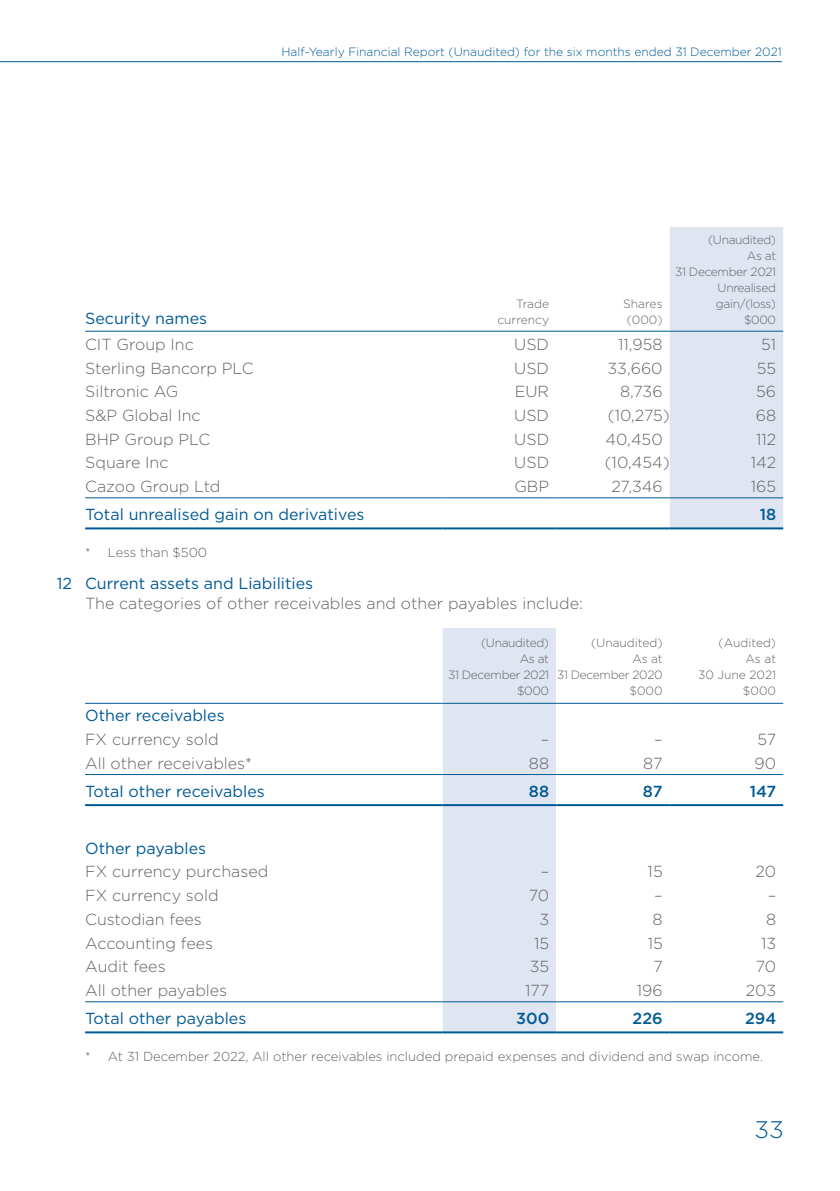
<style>
.page{position:relative;width:840px;height:1191px;background:#fff}
.page>*{position:absolute;margin:0;border:0;box-sizing:border-box;transform-origin:0 0}
.t1{font:300 24px "Gotham";color:#005a96}
.t2{font:300 16px "Gotham";color:#636366}
.t3{font:16px "Gotham";color:#005a96}
.t4{font:500 16px "Gotham";color:#005a96}
.t5{font:300 13px "Gotham";color:#636366}
.t6{font:300 12px/16px "Gotham";letter-spacing:-.03em;color:#636366;text-align:right}
.t7{font:300 12px "Gotham";color:#005a96}
.t8{font:300 12px/16px "Gotham";color:#636366;text-align:right}
</style>
<div class="page">
<hr style="left:0;top:61px;width:781px;height:1px;background:#005a96">
<svg style="left:442px;top:330px;width:227px;height:169px"></svg>
<div style="left:669px;top:227px;width:113px;height:300px;background:#dfe5f1"></div>
<hr style="left:85px;top:331px;width:357px;height:1px;background:#005a96">
<hr style="left:442px;top:331px;width:114px;height:1px;background:#005a96">
<hr style="left:556px;top:331px;width:113px;height:1px;background:#005a96">
<hr style="left:669px;top:331px;width:113px;height:1px;background:#005a96">
<hr style="left:85px;top:497px;width:357px;height:1px;background:#005a96">
<hr style="left:442px;top:497px;width:114px;height:1px;background:#005a96">
<hr style="left:556px;top:497px;width:113px;height:1px;background:#005a96">
<hr style="left:669px;top:497px;width:113px;height:1px;background:#005a96">
<hr style="left:85px;top:527px;width:357px;height:2px;background:#005a96">
<hr style="left:442px;top:527px;width:114px;height:2px;background:#005a96">
<hr style="left:556px;top:527px;width:113px;height:2px;background:#005a96">
<hr style="left:669px;top:527px;width:113px;height:2px;background:#005a96">
<div style="left:442px;top:628px;width:114px;height:403px;background:#dfe5f1"></div>
<svg style="left:556px;top:702px;width:226px;height:301px"></svg>
<svg style="left:669px;top:704px;width:113px;height:299px"></svg>
<div style="left:669px;top:727px;width:113px;height:24px;background:#fff"></div>
<div style="left:669px;top:907px;width:113px;height:23px;background:#fff"></div>
<hr style="left:442px;top:703px;width:114px;height:1px;background:#005a96">
<hr style="left:556px;top:703px;width:113px;height:1px;background:#005a96">
<hr style="left:669px;top:703px;width:113px;height:1px;background:#005a96">
<hr style="left:85px;top:703px;width:357px;height:1px;background:#005a96">
<hr style="left:85px;top:774px;width:357px;height:1px;background:#005a96">
<hr style="left:442px;top:774px;width:114px;height:1px;background:#005a96">
<hr style="left:556px;top:774px;width:113px;height:1px;background:#005a96">
<hr style="left:669px;top:774px;width:113px;height:1px;background:#005a96">
<hr style="left:85px;top:804px;width:357px;height:2px;background:#005a96">
<hr style="left:442px;top:804px;width:114px;height:2px;background:#005a96">
<hr style="left:556px;top:804px;width:113px;height:2px;background:#005a96">
<hr style="left:669px;top:804px;width:113px;height:2px;background:#005a96">
<hr style="left:85px;top:1001px;width:357px;height:1px;background:#005a96">
<hr style="left:442px;top:1001px;width:114px;height:1px;background:#005a96">
<hr style="left:556px;top:1001px;width:113px;height:1px;background:#005a96">
<hr style="left:669px;top:1001px;width:113px;height:1px;background:#005a96">
<hr style="left:85px;top:1031px;width:357px;height:2px;background:#005a96">
<hr style="left:442px;top:1031px;width:114px;height:2px;background:#005a96">
<hr style="left:556px;top:1031px;width:113px;height:2px;background:#005a96">
<hr style="left:669px;top:1031px;width:113px;height:2px;background:#005a96">
<p class="t3" style="left:85px;top:309px;width:123px">Security names</p>
<p class="t7" style="left:281px;top:45px;width:501px">Half-Yearly Financial Report (Unaudited) for the six months ended 31 December 2021</p>
<p class="t8" style="left:497px;top:296px;width:53px">Trade currency</p>
<p class="t8" style="left:622px;top:296px;width:41px;text-align:left">Shares (000)</p>
<p class="t6" style="left:674px;top:232px;width:102px">(Unaudited)<br>As at<br>31 December 2021<br>Unrealised gain/(loss)<br>$000</p>
<p class="t2" style="left:85px;top:335px;width:110px">CIT Group Inc</p>
<p class="t2" style="left:514px;top:335px;width:36px">USD</p>
<p class="t2" style="left:618px;top:335px;width:46px">11,958</p>
<p class="t2" style="left:760px;top:335px;width:17px">51</p>
<p class="t2" style="left:85px;top:359px;width:170px">Sterling Bancorp PLC</p>
<p class="t2" style="left:514px;top:359px;width:36px">USD</p>
<p class="t2" style="left:607px;top:359px;width:57px">33,660</p>
<p class="t2" style="left:756px;top:359px;width:21px">55</p>
<p class="t2" style="left:85px;top:383px;width:95px">Siltronic AG</p>
<p class="t2" style="left:514px;top:383px;width:36px">EUR</p>
<p class="t2" style="left:619px;top:383px;width:44px">8,736</p>
<p class="t2" style="left:755px;top:383px;width:21px">56</p>
<p class="t2" style="left:85px;top:406px;width:117px">S&amp;P Global Inc</p>
<p class="t2" style="left:514px;top:406px;width:36px">USD</p>
<p class="t2" style="left:607px;top:406px;width:63px">(10,275)</p>
<p class="t2" style="left:755px;top:406px;width:22px">68</p>
<p class="t2" style="left:85px;top:430px;width:126px">BHP Group PLC</p>
<p class="t2" style="left:514px;top:430px;width:36px">USD</p>
<p class="t2" style="left:605px;top:430px;width:59px">40,450</p>
<p class="t2" style="left:755px;top:430px;width:22px">112</p>
<p class="t2" style="left:85px;top:454px;width:85px">Square Inc</p>
<p class="t2" style="left:514px;top:454px;width:36px">USD</p>
<p class="t2" style="left:604px;top:454px;width:66px">(10,454)</p>
<p class="t2" style="left:750px;top:454px;width:27px">142</p>
<p class="t2" style="left:85px;top:478px;width:137px">Cazoo Group Ltd</p>
<p class="t2" style="left:514px;top:478px;width:36px">GBP</p>
<p class="t2" style="left:611px;top:478px;width:53px">27,346</p>
<p class="t2" style="left:750px;top:478px;width:27px">165</p>
<p class="t3" style="left:85px;top:505px;width:280px">Total unrealised gain on derivatives</p>
<p class="t4" style="left:759px;top:505px;width:18px">18</p>
<p class="t5" style="left:85px;top:546px;width:123px">* Less than $500</p>
<p class="t3" style="left:57px;top:574px;width:258px">12 Current assets and Liabilities</p>
<p class="t2" style="left:85px;top:594px;width:499px">The categories of other receivables and other payables include:</p>
<p class="t6" style="left:448px;top:634px;width:102px">(Unaudited)<br>As at<br>31 December 2021 $000</p>
<p class="t6" style="left:556px;top:634px;width:107px">(Unaudited)<br>As at<br>31 December 2020 $000</p>
<p class="t8" style="left:697px;top:634px;width:79px">(Audited)<br>As at<br>30 June 2021 $000</p>
<p class="t3" style="left:85px;top:707px;width:141px">Other receivables</p>
<p class="t2" style="left:85px;top:730px;width:135px">FX currency sold</p>
<p class="t2" style="left:540px;top:730px;width:10px">–</p>
<p class="t2" style="left:653px;top:730px;width:10px">–</p>
<p class="t2" style="left:757px;top:730px;width:20px">57</p>
<p class="t2" style="left:85px;top:754px;width:168px">All other receivables*</p>
<p class="t2" style="left:528px;top:754px;width:22px">88</p>
<p class="t2" style="left:643px;top:754px;width:21px">87</p>
<p class="t2" style="left:754px;top:754px;width:23px">90</p>
<p class="t3" style="left:85px;top:782px;width:181px">Total other receivables</p>
<p class="t4" style="left:528px;top:782px;width:22px">88</p>
<p class="t4" style="left:642px;top:782px;width:21px">87</p>
<p class="t4" style="left:749px;top:782px;width:28px">147</p>
<p class="t3" style="left:85px;top:839px;width:122px">Other payables</p>
<p class="t2" style="left:85px;top:863px;width:184px">FX currency purchased</p>
<p class="t2" style="left:540px;top:863px;width:10px">–</p>
<p class="t2" style="left:647px;top:863px;width:17px">15</p>
<p class="t2" style="left:755px;top:863px;width:22px">20</p>
<p class="t2" style="left:85px;top:887px;width:135px">FX currency sold</p>
<p class="t2" style="left:528px;top:887px;width:22px">70</p>
<p class="t2" style="left:654px;top:887px;width:10px">–</p>
<p class="t2" style="left:767px;top:887px;width:10px">–</p>
<p class="t2" style="left:85px;top:910px;width:118px">Custodian fees</p>
<p class="t2" style="left:539px;top:910px;width:11px">3</p>
<p class="t2" style="left:652px;top:910px;width:12px">8</p>
<p class="t2" style="left:765px;top:910px;width:12px">8</p>
<p class="t2" style="left:85px;top:934px;width:129px">Accounting fees</p>
<p class="t2" style="left:534px;top:934px;width:17px">15</p>
<p class="t2" style="left:647px;top:934px;width:17px">15</p>
<p class="t2" style="left:760px;top:934px;width:17px">13</p>
<p class="t2" style="left:85px;top:958px;width:82px">Audit fees</p>
<p class="t2" style="left:529px;top:958px;width:21px">35</p>
<p class="t2" style="left:653px;top:958px;width:11px">7</p>
<p class="t2" style="left:755px;top:958px;width:22px">70</p>
<p class="t2" style="left:85px;top:981px;width:143px">All other payables</p>
<p class="t2" style="left:524px;top:981px;width:26px">177</p>
<p class="t2" style="left:636px;top:981px;width:27px">196</p>
<p class="t2" style="left:745px;top:981px;width:32px">203</p>
<p class="t3" style="left:85px;top:1009px;width:162px">Total other payables</p>
<p class="t4" style="left:516px;top:1009px;width:35px">300</p>
<p class="t4" style="left:632px;top:1009px;width:32px">226</p>
<p class="t4" style="left:744px;top:1009px;width:33px">294</p>
<p class="t5" style="left:85px;top:1049px;width:679px">* At 31 December 2022, All other receivables included prepaid expenses and dividend and swap income.</p>
<h1 class="t1" style="left:754px;top:1116px;width:31px">33</h1>
</div>
